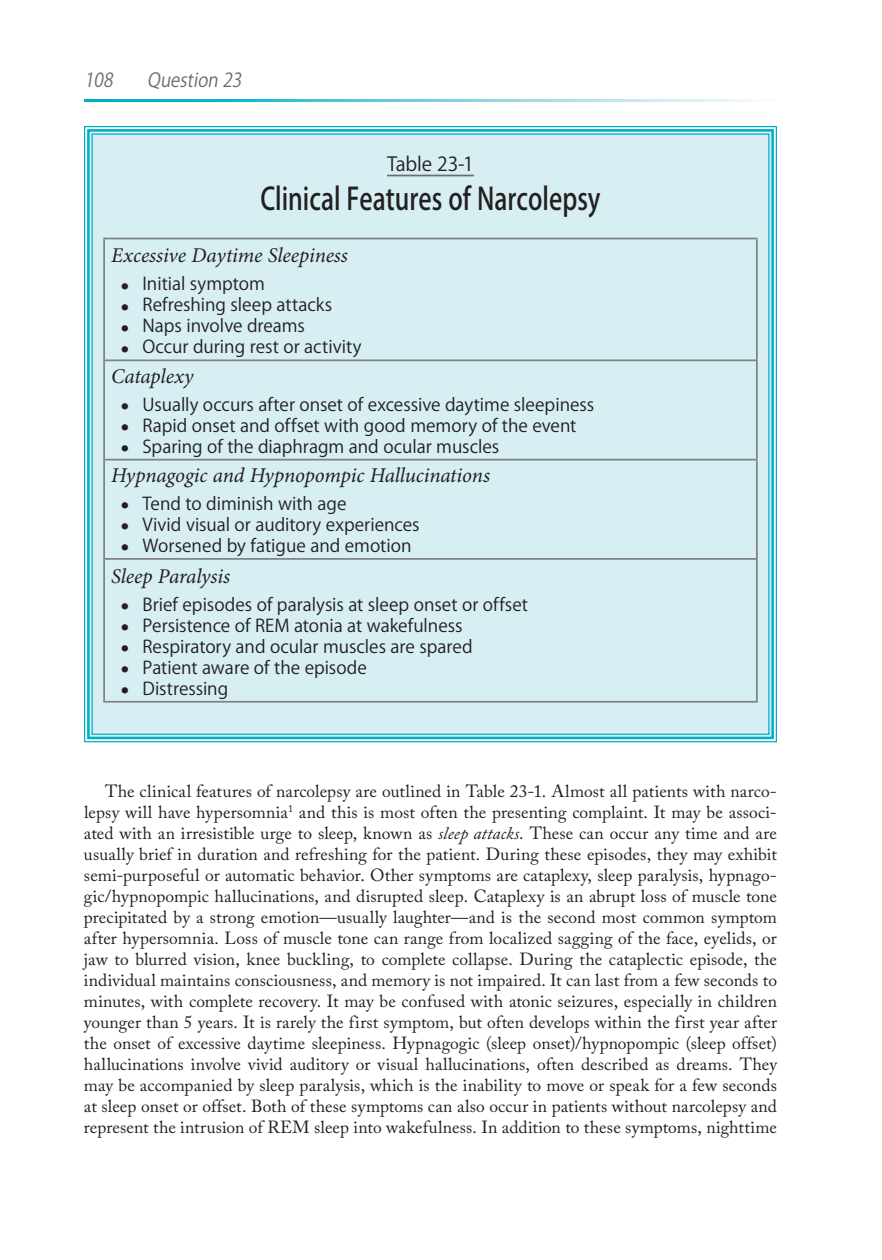
<style>
.page{position:relative;width:882px;height:1260px;background:#fff}
.page>*{position:absolute;margin:0;border:0;box-sizing:border-box;transform-origin:0 0}
.t1{font:30.62px "Koz Go Pro Medium 90 msp RKSJ H";color:#231f20;scale:.8 1}
.t2{font:italic 21px "Minion Pro";letter-spacing:-.01em;color:#231f20}
.t3{font:italic 19.25px "Koz Go Pro Regular 90 msp RKSJ H";color:#6c6d70;scale:.9 1}
.t4{font:19.25px "Koz Go Pro Regular 90 msp RKSJ H";letter-spacing:-.01em;color:#231f20}
.t5{font:17.5px/21px "Adobe Caslon Pro";letter-spacing:.01em;color:#231f20;text-align:justify}
.t6{font:17.5px "Koz Go Pro Regular 90 msp RKSJ H";color:#231f20}
.s1{font-size:7px}
.s2{font-style:italic}
</style>
<div class="page">
<svg style="left:84px;top:100px;width:674px;height:1px"></svg>
<div style="left:84px;top:126px;width:693px;height:617px;background:#d7eff3"></div>
<div style="left:87px;top:129px;width:687px;height:610px;border:3px solid #00aec5"></div>
<p class="t3" style="left:84px;top:73px;width:180px">108　　Question 23</p>
<p class="t4" style="left:387px;top:157px;width:88px">Table 23-1</p>
<h1 class="t1" style="left:260px;top:187px;width:427px">Clinical Features of Narcolepsy</h1>
<p class="t2" style="left:111px;top:247px;width:238px">Excessive Daytime Sleepiness</p>
<p class="t6" style="left:122px;top:277px;width:145px"><span class="s1">●</span> Initial symptom</p>
<p class="t6" style="left:122px;top:298px;width:212px"><span class="s1">●</span> Refreshing sleep attacks</p>
<p class="t6" style="left:122px;top:319px;width:185px"><span class="s1">●</span> Naps involve dreams</p>
<p class="t6" style="left:122px;top:340px;width:241px"><span class="s1">●</span> Occur during rest or activity</p>
<p class="t2" style="left:111px;top:368px;width:84px">Cataplexy</p>
<p class="t6" style="left:122px;top:397px;width:474px"><span class="s1">●</span> Usually occurs after onset of excessive daytime sleepiness</p>
<p class="t6" style="left:122px;top:418px;width:456px"><span class="s1">●</span> Rapid onset and offset with good memory of the event</p>
<p class="t6" style="left:122px;top:439px;width:379px"><span class="s1">●</span> Sparing of the diaphragm and ocular muscles</p>
<p class="t2" style="left:111px;top:467px;width:380px">Hypnagogic and Hypnopompic Hallucinations</p>
<p class="t6" style="left:122px;top:497px;width:226px"><span class="s1">●</span> Tend to diminish with age</p>
<p class="t6" style="left:122px;top:518px;width:300px"><span class="s1">●</span> Vivid visual or auditory experiences</p>
<p class="t6" style="left:122px;top:539px;width:291px"><span class="s1">●</span> Worsened by fatigue and emotion</p>
<p class="t2" style="left:111px;top:568px;width:121px">Sleep Paralysis</p>
<p class="t6" style="left:122px;top:598px;width:408px"><span class="s1">●</span> Brief episodes of paralysis at sleep onset or offset</p>
<p class="t6" style="left:122px;top:619px;width:342px"><span class="s1">●</span> Persistence of REM atonia at wakefulness</p>
<p class="t6" style="left:122px;top:640px;width:353px"><span class="s1">●</span> Respiratory and ocular muscles are spared</p>
<p class="t6" style="left:122px;top:661px;width:247px"><span class="s1">●</span> Patient aware of the episode</p>
<p class="t6" style="left:122px;top:682px;width:108px"><span class="s1">●</span> Distressing</p>
<p class="t5" style="left:84px;top:783px;width:695px;text-indent:21px">The clinical features of narcolepsy are outlined in Table 23-1. Almost all patients with narco&shy;lepsy will have hypersomnia<sup>1</sup> and this is most often the presenting complaint. It may be associ&shy;ated with an irresistible urge to sleep, known as <span class="s2">sleep attacks</span>. These can occur any time and are usually brief in duration and refreshing for the patient. During these episodes, they may exhibit semi-purposeful or automatic behavior. Other symptoms are cataplexy, sleep paralysis, hypnago&shy;gic/hypnopompic hallucinations, and disrupted sleep. Cataplexy is an abrupt loss of muscle tone precipitated by a strong emotion—usually laughter—and is the second most common symptom after hypersomnia. Loss of muscle tone can range from localized sagging of the face, eyelids, or jaw to blurred vision, knee buckling, to complete collapse. During the cataplectic episode, the individual maintains consciousness, and memory is not impaired. It can last from a few seconds to minutes, with complete recovery. It may be confused with atonic seizures, especially in children younger than 5 years. It is rarely the first symptom, but often develops within the first year after the onset of excessive daytime sleepiness. Hypnagogic (sleep onset)/hypnopompic (sleep offset) hallucinations involve vivid auditory or visual hallucinations, often described as dreams. They may be accompanied by sleep paralysis, which is the inability to move or speak for a few seconds at sleep onset or offset. Both of these symptoms can also occur in patients without narcolepsy and represent the intrusion of REM sleep into wakefulness. In addition to these symptoms, nighttime</p>
</div>
